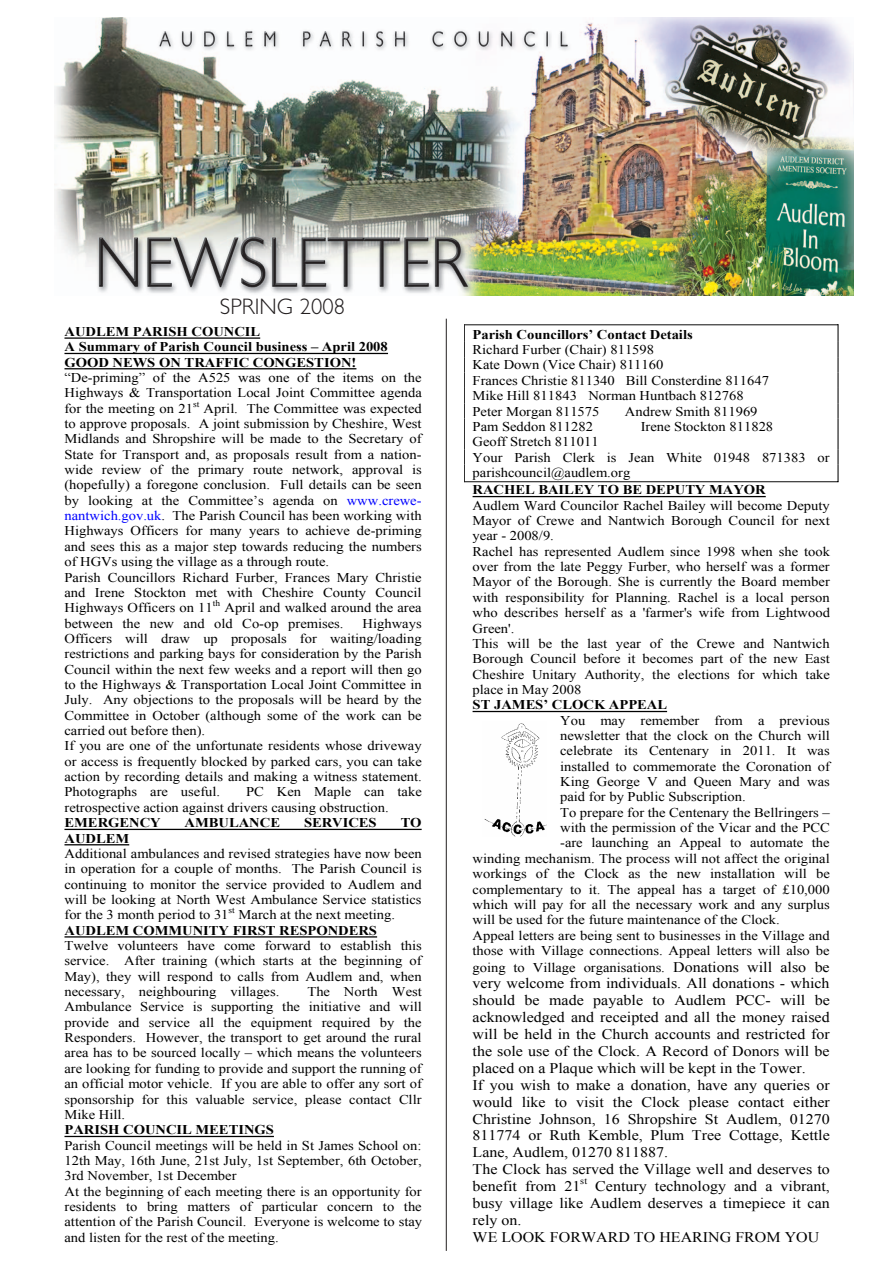
<style>
.page{position:relative;width:893px;height:1263px;background:#fff}
.page>*{position:absolute;margin:0;border:0;box-sizing:border-box;transform-origin:0 0}
.t1{font:300 22.5px "Gill Sans";color:#231f20}
.t2{font:14.7px/17px "Times New Roman";color:#000;scale:1.09 1}
.t3{font:13.35px/15.3px "Times New Roman";color:#000;scale:1.09 1}
.t4{font:700 13.35px/15.3px "Times New Roman";color:#000;scale:1.09 1}
.t5{font:9.3px "Times New Roman";color:#000;scale:1.09 1}
.s1{color:#00f}
.s2{font-weight:700}
.s3{font-size:14.7px}
</style>
<div class="page">
<img style="left:55px;top:18px;width:799px;height:277px">
<hr style="left:64px;top:337px;width:196px;height:2px;background:#000">
<hr style="left:64px;top:353px;width:324px;height:1px;background:#000">
<hr style="left:64px;top:368px;width:292px;height:1px;background:#000">
<hr style="left:64px;top:829px;width:358px;height:1px;background:#000">
<hr style="left:64px;top:844px;width:65px;height:1px;background:#000">
<hr style="left:64px;top:936px;width:313px;height:1px;background:#000">
<hr style="left:64px;top:1136px;width:210px;height:1px;background:#000">
<hr style="left:465px;top:324px;width:373px;height:1px;background:#000">
<hr style="left:465px;top:481px;width:373px;height:1px;background:#000">
<svg style="left:838px;top:324px;width:1px;height:158px"></svg>
<hr style="left:473px;top:496px;width:293px;height:1px;background:#000">
<hr style="left:473px;top:711px;width:194px;height:1px;background:#000">
<img style="left:484px;top:723px;width:63px;height:113px">
<hr style="left:446px;top:319px;width:1px;height:932px;background:#231f20">
<h1 class="t1" style="left:220px;top:298px;width:126px">SPRING 2008</h1>
<p class="t4" style="left:64px;top:324px;width:298px">AUDLEM PARISH COUNCIL<br>A Summary of Parish Council business – April 2008<br>GOOD NEWS ON TRAFFIC CONGESTION!</p>
<p class="t3" style="left:64px;top:370px;width:329px">“De-priming” of the A525 was one of the items on the Highways &amp; Transportation Local Joint Committee agenda for the meeting on 21<sup>st</sup> April. The Committee was expected to approve proposals. A joint submission by Cheshire, West Midlands and Shropshire will be made to the Secretary of State for Transport and, as proposals result from a nation&shy;wide review of the primary route network, approval is (hopefully) a foregone conclusion. Full details can be seen by looking at the Committee’s agenda on <span class="s1">www.crewe&shy;nantwich.gov.uk</span>. The Parish Council has been working with Highways Officers for many years to achieve de-priming and sees this as a major step towards reducing the numbers of HGVs using the village as a through route.<br>Parish Councillors Richard Furber, Frances Mary Christie and Irene Stockton met with Cheshire County Council Highways Officers on 11<sup>th</sup> April and walked around the area between the new and old Co-op premises.</p>
<p class="t3" style="left:64px;top:615px;width:329px;text-indent:298px">Highways Officers will draw up proposals for waiting/loading restrictions and parking bays for consideration by the Parish Council within the next few weeks and a report will then go to the Highways &amp; Transportation Local Joint Committee in July. Any objections to the proposals will be heard by the Committee in October (although some of the work can be carried out before then).<br>If you are one of the unfortunate residents whose driveway or access is frequently blocked by parked cars, you can take action by recording details and making a witness statement.<br>Photographs are useful.</p>
<p class="t3" style="left:64px;top:784px;width:329px;text-indent:182px">PC Ken Maple can take retrospective action against drivers causing obstruction.</p>
<p class="t4" style="left:64px;top:815px;width:90px">EMERGENCY</p>
<p class="t4" style="left:185px;top:815px;width:89px">AMBULANCE</p>
<p class="t4" style="left:304px;top:815px;width:68px">SERVICES</p>
<p class="t4" style="left:401px;top:815px;width:21px">TO</p>
<p class="t4" style="left:64px;top:830px;width:61px">AUDLEM</p>
<p class="t3" style="left:64px;top:846px;width:329px">Additional ambulances and revised strategies have now been in operation for a couple of months. The Parish Council is continuing to monitor the service provided to Audlem and will be looking at North West Ambulance Service statistics for the 3 month period to 31<sup>st</sup> March at the next meeting.<br><span class="s2">AUDLEM COMMUNITY FIRST RESPONDERS</span></p>
<p class="t3" style="left:64px;top:938px;width:329px;text-align:justify">Twelve volunteers have come forward to establish this service. After training (which starts at the beginning of May), they will respond to calls from Audlem and, when necessary, neighbouring villages.</p>
<p class="t3" style="left:64px;top:984px;width:329px;text-align:justify;text-indent:243px">The North West Ambulance Service is supporting the initiative and will provide and service all the equipment required by the Responders. However, the transport to get around the rural area has to be sourced locally – which means the volunteers are looking for funding to provide and support the running of an official motor vehicle. If you are able to offer any sort of sponsorship for this valuable service, please contact Cllr Mike Hill.</p>
<p class="t4" style="left:64px;top:1122px;width:194px">PARISH COUNCIL MEETINGS</p>
<p class="t3" style="left:64px;top:1137px;width:330px">Parish Council meetings will be held in St James School on:<br>12th May, 16th June, 21st July, 1st September, 6th October, 3rd November, 1st December<br>At the beginning of each meeting there is an opportunity for residents to bring matters of particular concern to the attention of the Parish Council. Everyone is welcome to stay and listen for the rest of the meeting.</p>
<p class="t4" style="left:473px;top:327px;width:203px">Parish Councillors’ Contact Details</p>
<p class="t3" style="left:473px;top:342px;width:273px">Richard Furber (Chair) 811598<br>Kate Down (Vice Chair) 811160<br>Frances Christie 811340 Bill Consterdine 811647<br>Mike Hill 811843 Norman Huntbach 812768<br>Peter Morgan 811575</p>
<p class="t3" style="left:625px;top:403px;width:123px">Andrew Smith 811969</p>
<p class="t3" style="left:473px;top:419px;width:112px">Pam Seddon 811282</p>
<p class="t3" style="left:641px;top:419px;width:123px">Irene Stockton 811828</p>
<p class="t3" style="left:473px;top:434px;width:329px">Geoff Stretch 811011<br>Your Parish Clerk is Jean White 01948 871383 or parishcouncil@audlem.org</p>
<p class="t4" style="left:473px;top:482px;width:270px">RACHEL BAILEY TO BE DEPUTY MAYOR</p>
<p class="t3" style="left:473px;top:497px;width:329px">Audlem Ward Councilor Rachel Bailey will become Deputy Mayor of Crewe and Nantwich Borough Council for next year - 2008/9.<br>Rachel has represented Audlem since 1998 when she took over from the late Peggy Furber, who herself was a former Mayor of the Borough. She is currently the Board member with responsibility for Planning. Rachel is a local person who describes herself as a 'farmer's wife from Lightwood Green'.<br>This will be the last year of the Crewe and Nantwich Borough Council before it becomes part of the new East Cheshire Unitary Authority, the elections for which take place in May 2008</p>
<p class="t4" style="left:473px;top:697px;width:180px">ST JAMES’ CLOCK APPEAL</p>
<p class="t3" style="left:560px;top:712px;width:249px">You may remember from a previous</p>
<p class="t3" style="left:560px;top:728px;width:249px">newsletter that the clock on the Church will</p>
<p class="t3" style="left:560px;top:743px;width:249px">celebrate its Centenary in 2011. It was</p>
<p class="t3" style="left:560px;top:758px;width:249px">installed to commemorate the Coronation of</p>
<p class="t3" style="left:560px;top:774px;width:249px">King George V and Queen Mary and was</p>
<p class="t3" style="left:560px;top:789px;width:172px">paid for by Public Subscription.</p>
<p class="t3" style="left:560px;top:804px;width:249px">To prepare for the Centenary the Bellringers –</p>
<p class="t3" style="left:560px;top:820px;width:249px">with the permission of the Vicar and the PCC</p>
<p class="t3" style="left:560px;top:835px;width:249px">-are launching an Appeal to automate the</p>
<p class="t3" style="left:473px;top:850px;width:329px">winding mechanism. The process will not affect the original</p>
<p class="t3" style="left:473px;top:866px;width:329px">workings of the Clock as the new installation will be</p>
<p class="t3" style="left:473px;top:881px;width:329px">complementary to it. The appeal has a target of £10,000</p>
<p class="t3" style="left:473px;top:897px;width:329px">which will pay for all the necessary work and any surplus</p>
<p class="t3" style="left:473px;top:912px;width:283px">will be used for the future maintenance of the Clock.</p>
<p class="t3" style="left:473px;top:927px;width:329px">Appeal letters are being sent to businesses in the Village and</p>
<p class="t3" style="left:473px;top:943px;width:329px">those with Village connections. Appeal letters will also be</p>
<p class="t3" style="left:473px;top:959px;width:329px">going to Village organisations. <span class="s3">Donations will also be</span></p>
<p class="t2" style="left:473px;top:975px;width:329px">very welcome from individuals. All donations - which should be made payable to Audlem PCC- will be acknowledged and receipted and all the money raised will be held in the Church accounts and restricted for the sole use of the Clock. A Record of Donors will be placed on a Plaque which will be kept in the Tower.<br>If you wish to make a donation, have any queries or would like to visit the Clock please contact either Christine Johnson, 16 Shropshire St Audlem, 01270<br>811774 or Ruth Kemble, Plum Tree Cottage, Kettle Lane, Audlem, 01270 811887.<br>The Clock has served the Village well and deserves to benefit from 21</p>
<p class="t5" style="left:580px;top:1176px;width:8px">st</p>
<p class="t2" style="left:473px;top:1177px;width:329px;text-indent:123px">Century technology and a vibrant, busy village like Audlem deserves a timepiece it can rely on.<br>WE LOOK FORWARD TO HEARING FROM YOU</p>
</div>
